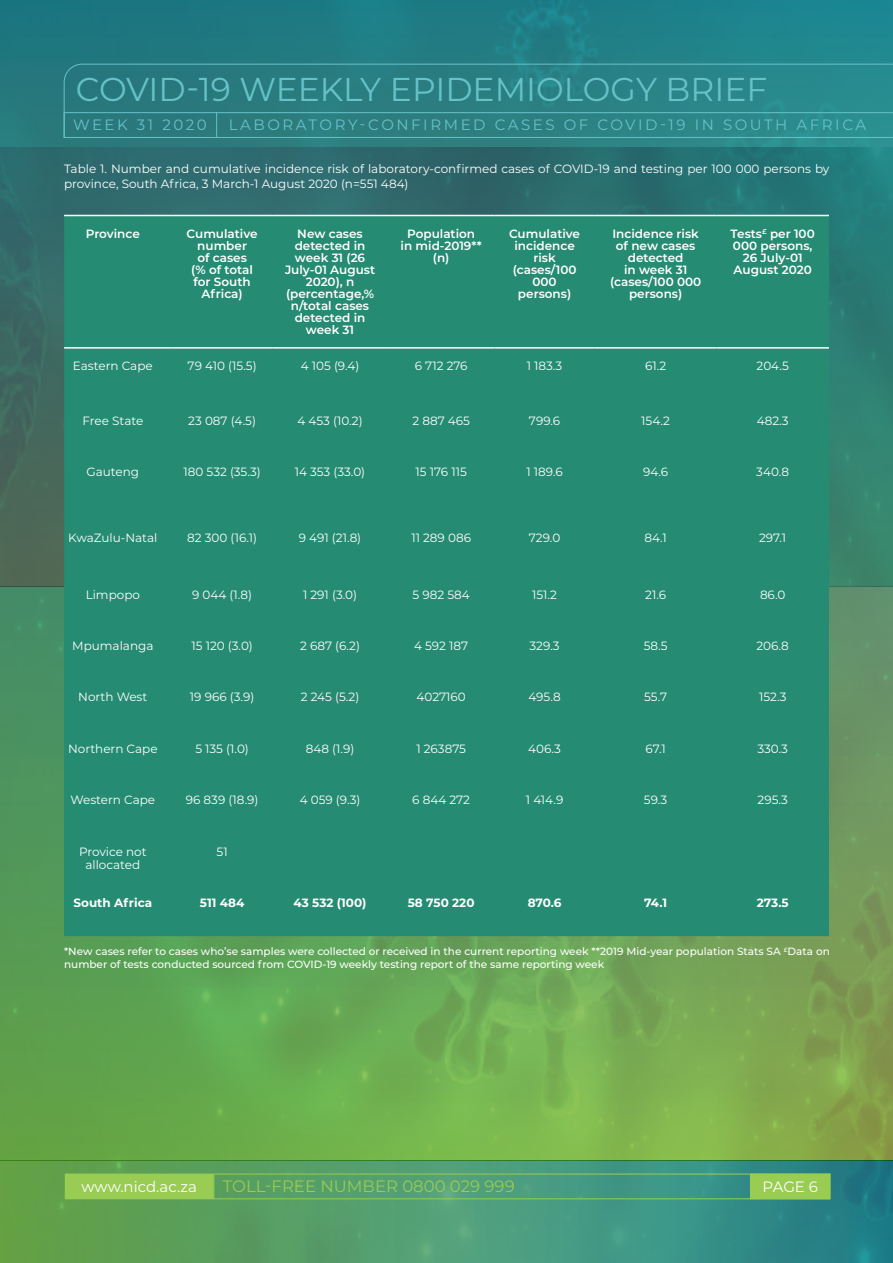
<style>
.page{position:relative;width:893px;height:1263px;background:#fff}
.page>*{position:absolute;margin:0;border:0;box-sizing:border-box;transform-origin:0 0}
.t1{font:33px "Montserrat";color:#66c2c8}
.t2{font:16.5px "Montserrat";color:#99cc52}
.t3{font:15px "Montserrat";letter-spacing:.17em;color:#66c2c8}
.t4{font:15px "Montserrat";color:#fff}
.t5{font:12px/13.8px "Montserrat";color:#fff;text-align:center}
.t6{font:600 12px/12px "Montserrat";color:#fff;text-align:center}
.t7{font:700 12px "Montserrat";color:#fff}
.t8{font:500 10.5px/12.6px "Montserrat";color:#fff}
</style>
<div class="page">
<svg style="left:0;top:0;width:893px;height:148px;background:#207d84"></svg>
<img style="left:0;top:148px;width:893px;height:1013px">
<svg style="left:0;top:1161px;width:893px;height:102px;background:#4a9871"></svg>
<div style="left:213px;top:1174px;width:617px;height:25px;border:1px solid #99cc52"></div>
<div style="left:751px;top:1174px;width:79px;height:25px;background:#99cc52"></div>
<div style="left:65px;top:1174px;width:148px;height:25px;background:#99cc52"></div>
<svg style="left:63px;top:63px;width:830px;height:76px;background:#2a8185"></svg>
<svg style="left:64px;top:112px;width:829px;height:26px;background:#308687"></svg>
<div style="left:64px;top:216px;width:765px;height:720px;background:#258b72"></div>
<hr style="left:64px;top:215px;width:108px;height:1px;background:#fff">
<hr style="left:172px;top:215px;width:100px;height:1px;background:#fff">
<hr style="left:272px;top:215px;width:116px;height:1px;background:#fff">
<hr style="left:388px;top:215px;width:106px;height:1px;background:#fff">
<hr style="left:494px;top:215px;width:101px;height:1px;background:#fff">
<hr style="left:595px;top:215px;width:121px;height:1px;background:#fff">
<hr style="left:716px;top:215px;width:113px;height:1px;background:#fff">
<hr style="left:64px;top:347px;width:108px;height:2px;background:#fff">
<hr style="left:172px;top:347px;width:100px;height:2px;background:#fff">
<hr style="left:272px;top:347px;width:116px;height:2px;background:#fff">
<hr style="left:388px;top:347px;width:106px;height:2px;background:#fff">
<hr style="left:494px;top:347px;width:101px;height:2px;background:#fff">
<hr style="left:595px;top:347px;width:121px;height:2px;background:#fff">
<hr style="left:716px;top:347px;width:113px;height:2px;background:#fff">
<p class="t1" style="left:76px;top:67px;width:693px">COVID-19 WEEKLY EPIDEMIOLOGY BRIEF</p>
<p class="t3" style="left:73px;top:115px;width:135px">WEEK 31 2020</p>
<p class="t3" style="left:229px;top:115px;width:639px">LABORATORY-CONFIRMED CASES OF COVID-19 IN SOUTH AFRICA</p>
<p class="t5" style="left:64px;top:161px;width:767px;line-height:15px;text-align:left">Table 1. Number and cumulative incidence risk of laboratory-confirmed cases of COVID-19 and testing per 100 000 persons by province, South Africa, 3 March-1 August 2020 (n=551 484)</p>
<p class="t6" style="left:86px;top:227px;width:56px">Province</p>
<p class="t6" style="left:187px;top:227px;width:73px">Cumulative number<br>of cases<br>(% of total for South<br>Africa)</p>
<p class="t6" style="left:285px;top:227px;width:92px">New cases detected in week 31 (26<br>July-01 August<br>2020), n (percentage,% n/total cases detected in week 31</p>
<p class="t6" style="left:401px;top:227px;width:83px">Population in mid-2019** (n)</p>
<p class="t6" style="left:509px;top:227px;width:73px">Cumulative incidence risk (cases/100<br>000 persons)</p>
<p class="t6" style="left:610px;top:227px;width:93px">Incidence risk of new cases detected<br>in week 31 (cases/100 000 persons)</p>
<p class="t6" style="left:731px;top:227px;width:86px">Tests<sup>£</sup> per 100<br>000 persons,<br>26 July-01<br>August 2020</p>
<p class="t5" style="left:73px;top:358px;width:81px">Eastern Cape</p>
<p class="t5" style="left:188px;top:358px;width:71px">79 410 (15.5)</p>
<p class="t5" style="left:301px;top:358px;width:60px">4 105 (9.4)</p>
<p class="t5" style="left:415px;top:358px;width:54px">6 712 276</p>
<p class="t5" style="left:527px;top:358px;width:37px">1 183.3</p>
<p class="t5" style="left:645px;top:358px;width:23px">61.2</p>
<p class="t5" style="left:757px;top:358px;width:34px">204.5</p>
<p class="t5" style="left:82px;top:414px;width:62px">Free State</p>
<p class="t5" style="left:188px;top:414px;width:69px">23 087 (4.5)</p>
<p class="t5" style="left:297px;top:414px;width:67px">4 453 (10.2)</p>
<p class="t5" style="left:412px;top:414px;width:59px">2 887 465</p>
<p class="t5" style="left:529px;top:414px;width:33px">799.6</p>
<p class="t5" style="left:641px;top:414px;width:30px">154.2</p>
<p class="t5" style="left:757px;top:414px;width:34px">482.3</p>
<p class="t5" style="left:86px;top:465px;width:54px">Gauteng</p>
<p class="t5" style="left:184px;top:465px;width:79px">180 532 (35.3)</p>
<p class="t5" style="left:295px;top:465px;width:72px">14 353 (33.0)</p>
<p class="t5" style="left:415px;top:465px;width:53px">15 176 115</p>
<p class="t5" style="left:526px;top:465px;width:38px">1 189.6</p>
<p class="t5" style="left:643px;top:465px;width:27px">94.6</p>
<p class="t5" style="left:756px;top:465px;width:34px">340.8</p>
<p class="t5" style="left:68px;top:531px;width:91px">KwaZulu-Natal</p>
<p class="t5" style="left:187px;top:531px;width:71px">82 300 (16.1)</p>
<p class="t5" style="left:299px;top:531px;width:64px">9 491 (21.8)</p>
<p class="t5" style="left:411px;top:531px;width:61px">11 289 086</p>
<p class="t5" style="left:529px;top:531px;width:33px">729.0</p>
<p class="t5" style="left:644px;top:531px;width:24px">84.1</p>
<p class="t5" style="left:759px;top:531px;width:29px">297.1</p>
<p class="t5" style="left:86px;top:587px;width:56px">Limpopo</p>
<p class="t5" style="left:192px;top:587px;width:62px">9 044 (1.8)</p>
<p class="t5" style="left:303px;top:587px;width:56px">1 291 (3.0)</p>
<p class="t5" style="left:413px;top:587px;width:59px">5 982 584</p>
<p class="t5" style="left:532px;top:587px;width:26px">151.2</p>
<p class="t5" style="left:645px;top:587px;width:22px">21.6</p>
<p class="t5" style="left:760px;top:587px;width:27px">86.0</p>
<p class="t5" style="left:72px;top:638px;width:83px">Mpumalanga</p>
<p class="t5" style="left:191px;top:638px;width:63px">15 120 (3.0)</p>
<p class="t5" style="left:300px;top:638px;width:61px">2 687 (6.2)</p>
<p class="t5" style="left:414px;top:638px;width:56px">4 592 187</p>
<p class="t5" style="left:529px;top:638px;width:32px">329.3</p>
<p class="t5" style="left:644px;top:638px;width:25px">58.5</p>
<p class="t5" style="left:756px;top:638px;width:34px">206.8</p>
<p class="t5" style="left:78px;top:690px;width:71px">North West</p>
<p class="t5" style="left:190px;top:690px;width:66px">19 966 (3.9)</p>
<p class="t5" style="left:301px;top:690px;width:60px">2 245 (5.2)</p>
<p class="t5" style="left:416px;top:690px;width:51px">4027160</p>
<p class="t5" style="left:528px;top:690px;width:34px">495.8</p>
<p class="t5" style="left:644px;top:690px;width:24px">55.7</p>
<p class="t5" style="left:759px;top:690px;width:29px">152.3</p>
<p class="t5" style="left:68px;top:741px;width:91px">Northern Cape</p>
<p class="t5" style="left:195px;top:741px;width:55px">5 135 (1.0)</p>
<p class="t5" style="left:306px;top:741px;width:50px">848 (1.9)</p>
<p class="t5" style="left:416px;top:741px;width:51px">1 263875</p>
<p class="t5" style="left:528px;top:741px;width:34px">406.3</p>
<p class="t5" style="left:645px;top:741px;width:22px">67.1</p>
<p class="t5" style="left:757px;top:741px;width:32px">330.3</p>
<p class="t5" style="left:71px;top:793px;width:86px">Western Cape</p>
<p class="t5" style="left:186px;top:793px;width:74px">96 839 (18.9)</p>
<p class="t5" style="left:300px;top:793px;width:62px">4 059 (9.3)</p>
<p class="t5" style="left:412px;top:793px;width:59px">6 844 272</p>
<p class="t5" style="left:526px;top:793px;width:39px">1 414.9</p>
<p class="t5" style="left:644px;top:793px;width:25px">59.3</p>
<p class="t5" style="left:757px;top:793px;width:32px">295.3</p>
<p class="t5" style="left:79px;top:844px;width:69px">Provice not allocated</p>
<p class="t5" style="left:217px;top:844px;width:13px">51</p>
<p class="t7" style="left:73px;top:894px;width:80px">South Africa</p>
<p class="t7" style="left:200px;top:894px;width:46px">511 484</p>
<p class="t7" style="left:294px;top:894px;width:74px">43 532 (100)</p>
<p class="t7" style="left:408px;top:894px;width:68px">58 750 220</p>
<p class="t7" style="left:528px;top:894px;width:35px">870.6</p>
<p class="t7" style="left:644px;top:894px;width:24px">74.1</p>
<p class="t7" style="left:757px;top:894px;width:33px">273.5</p>
<p class="t8" style="left:64px;top:945px;width:767px">*New cases refer to cases who’se samples were collected or received in the current reporting week **2019 Mid-year population Stats SA <sup>£</sup>Data on number of tests conducted sourced from COVID-19 weekly testing report of the same reporting week</p>
<p class="t4" style="left:81px;top:1176px;width:117px">www.nicd.ac.za</p>
<p class="t2" style="left:223px;top:1175px;width:293px">TOLL-FREE NUMBER 0800 029 999</p>
<p class="t4" style="left:763px;top:1176px;width:57px">PAGE 6</p>
</div>
